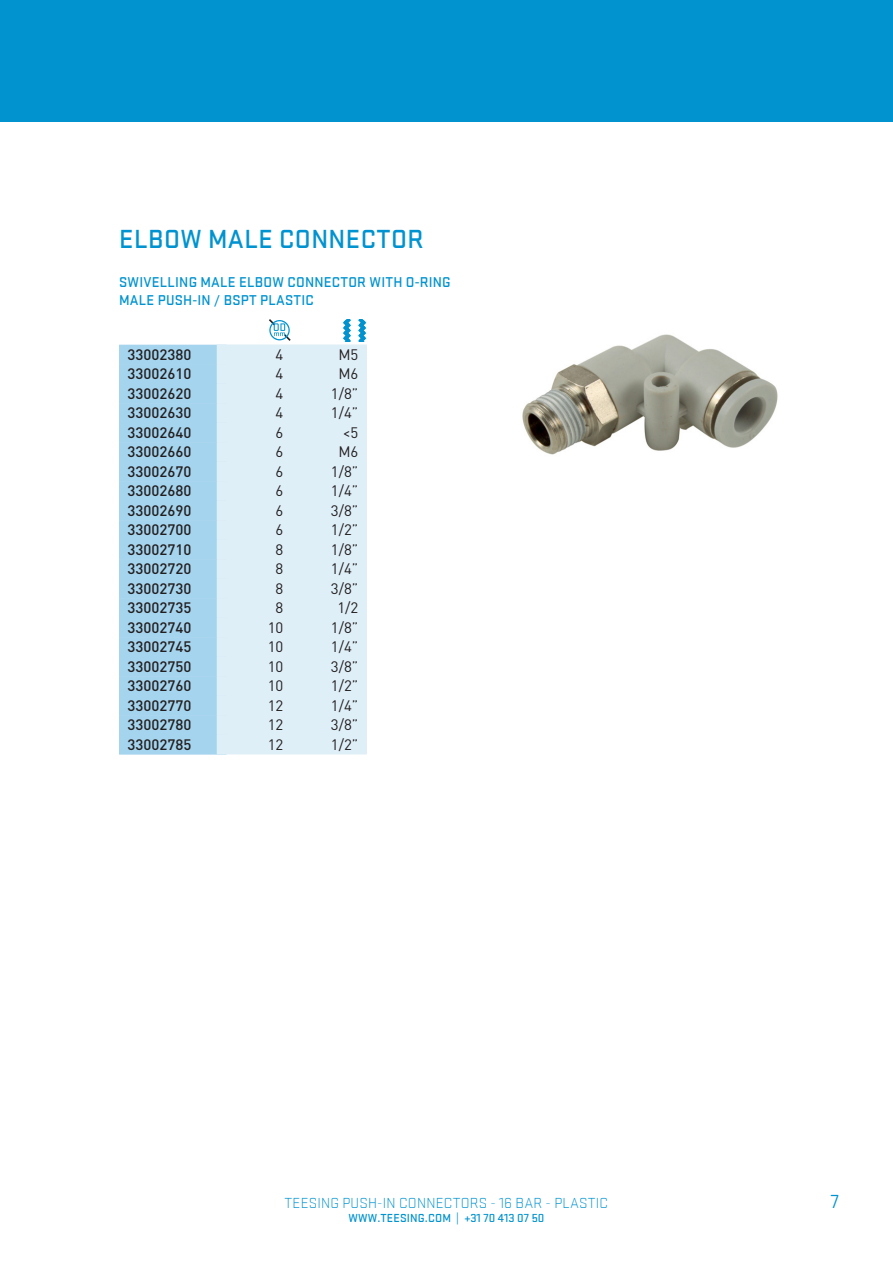
<style>
.page{position:relative;width:893px;height:1263px;background:#fff}
.page>*{position:absolute;margin:0;border:0;box-sizing:border-box;transform-origin:0 0}
.t1{font:500 27px "Stratum 1";letter-spacing:.015em;color:#0093d0}
.t2{font:19.5px "Stratum 1";color:#0093d0}
.t3{font:500 15px/19.5px "DIN";color:#231f20;text-align:justify}
.t4{font:15px/19.5px "DIN";color:#231f20;text-align:center}
.t5{font:300 15px "Stratum 1";letter-spacing:.015em;color:#0093d0}
.t6{font:500 14.7px/18px "Stratum 1";letter-spacing:.015em;color:#0093d0}
.t7{font:500 12px "Stratum 1";letter-spacing:.015em;color:#0093d0}
</style>
<div class="page">
<div style="left:0;top:0;width:893px;height:121px;background:#0093d0"></div>
<img style="left:522px;top:334px;width:256px;height:121px">
<div style="left:119px;top:345px;width:107px;height:19px;background:#a5d4ee"></div>
<div style="left:119px;top:364px;width:107px;height:20px;background:#a5d4ee"></div>
<div style="left:119px;top:384px;width:107px;height:19px;background:#a5d4ee"></div>
<div style="left:119px;top:403px;width:107px;height:20px;background:#a5d4ee"></div>
<div style="left:119px;top:423px;width:107px;height:19px;background:#a5d4ee"></div>
<div style="left:119px;top:442px;width:107px;height:20px;background:#a5d4ee"></div>
<div style="left:119px;top:462px;width:107px;height:19px;background:#a5d4ee"></div>
<div style="left:119px;top:481px;width:107px;height:20px;background:#a5d4ee"></div>
<div style="left:119px;top:501px;width:107px;height:19px;background:#a5d4ee"></div>
<div style="left:119px;top:520px;width:107px;height:20px;background:#a5d4ee"></div>
<div style="left:119px;top:540px;width:107px;height:19px;background:#a5d4ee"></div>
<div style="left:119px;top:559px;width:107px;height:20px;background:#a5d4ee"></div>
<div style="left:119px;top:579px;width:107px;height:19px;background:#a5d4ee"></div>
<div style="left:119px;top:598px;width:107px;height:20px;background:#a5d4ee"></div>
<div style="left:119px;top:618px;width:107px;height:19px;background:#a5d4ee"></div>
<div style="left:119px;top:637px;width:107px;height:20px;background:#a5d4ee"></div>
<div style="left:119px;top:657px;width:107px;height:19px;background:#a5d4ee"></div>
<div style="left:119px;top:676px;width:107px;height:20px;background:#a5d4ee"></div>
<div style="left:119px;top:696px;width:107px;height:19px;background:#a5d4ee"></div>
<div style="left:119px;top:715px;width:107px;height:20px;background:#a5d4ee"></div>
<div style="left:119px;top:735px;width:107px;height:19px;background:#a5d4ee"></div>
<div style="left:217px;top:345px;width:75px;height:19px;background:#dfeff8"></div>
<div style="left:217px;top:364px;width:75px;height:20px;background:#dfeff8"></div>
<div style="left:217px;top:384px;width:75px;height:19px;background:#dfeff8"></div>
<div style="left:217px;top:403px;width:75px;height:20px;background:#dfeff8"></div>
<div style="left:217px;top:423px;width:75px;height:19px;background:#dfeff8"></div>
<div style="left:217px;top:442px;width:75px;height:20px;background:#dfeff8"></div>
<div style="left:217px;top:462px;width:75px;height:19px;background:#dfeff8"></div>
<div style="left:217px;top:481px;width:75px;height:20px;background:#dfeff8"></div>
<div style="left:217px;top:501px;width:75px;height:19px;background:#dfeff8"></div>
<div style="left:217px;top:520px;width:75px;height:20px;background:#dfeff8"></div>
<div style="left:217px;top:540px;width:75px;height:19px;background:#dfeff8"></div>
<div style="left:217px;top:559px;width:75px;height:20px;background:#dfeff8"></div>
<div style="left:217px;top:579px;width:75px;height:19px;background:#dfeff8"></div>
<div style="left:217px;top:598px;width:75px;height:20px;background:#dfeff8"></div>
<div style="left:217px;top:618px;width:75px;height:19px;background:#dfeff8"></div>
<div style="left:217px;top:637px;width:75px;height:20px;background:#dfeff8"></div>
<div style="left:217px;top:657px;width:75px;height:19px;background:#dfeff8"></div>
<div style="left:217px;top:676px;width:75px;height:20px;background:#dfeff8"></div>
<div style="left:217px;top:696px;width:75px;height:19px;background:#dfeff8"></div>
<div style="left:217px;top:715px;width:75px;height:20px;background:#dfeff8"></div>
<div style="left:217px;top:735px;width:75px;height:19px;background:#dfeff8"></div>
<div style="left:292px;top:345px;width:75px;height:19px;background:#dfeff8"></div>
<div style="left:292px;top:364px;width:75px;height:20px;background:#dfeff8"></div>
<div style="left:292px;top:384px;width:75px;height:19px;background:#dfeff8"></div>
<div style="left:292px;top:403px;width:75px;height:20px;background:#dfeff8"></div>
<div style="left:292px;top:423px;width:75px;height:19px;background:#dfeff8"></div>
<div style="left:292px;top:442px;width:75px;height:20px;background:#dfeff8"></div>
<div style="left:292px;top:462px;width:75px;height:19px;background:#dfeff8"></div>
<div style="left:292px;top:481px;width:75px;height:20px;background:#dfeff8"></div>
<div style="left:292px;top:501px;width:75px;height:19px;background:#dfeff8"></div>
<div style="left:292px;top:520px;width:75px;height:20px;background:#dfeff8"></div>
<div style="left:292px;top:540px;width:75px;height:19px;background:#dfeff8"></div>
<div style="left:292px;top:559px;width:75px;height:20px;background:#dfeff8"></div>
<div style="left:292px;top:579px;width:75px;height:19px;background:#dfeff8"></div>
<div style="left:292px;top:598px;width:75px;height:20px;background:#dfeff8"></div>
<div style="left:292px;top:618px;width:75px;height:19px;background:#dfeff8"></div>
<div style="left:292px;top:637px;width:75px;height:20px;background:#dfeff8"></div>
<div style="left:292px;top:657px;width:75px;height:19px;background:#dfeff8"></div>
<div style="left:292px;top:676px;width:75px;height:20px;background:#dfeff8"></div>
<div style="left:292px;top:696px;width:75px;height:19px;background:#dfeff8"></div>
<div style="left:292px;top:715px;width:75px;height:20px;background:#dfeff8"></div>
<div style="left:292px;top:735px;width:75px;height:19px;background:#dfeff8"></div>
<svg style="left:269px;top:319px;width:22px;height:22px"></svg>
<svg style="left:343px;top:319px;width:24px;height:23px"></svg>
<h1 class="t1" style="left:119px;top:225px;width:306px">ELBOW MALE CONNECTOR</h1>
<p class="t6" style="left:119px;top:273px;width:333px">SWIVELLING MALE ELBOW CONNECTOR WITH O-RING<br>MALE PUSH-IN / BSPT PLASTIC</p>
<p class="t3" style="left:128px;top:344px;width:65px">33002380<br>33002610<br>33002620<br>33002630<br>33002640<br>33002660<br>33002670<br>33002680<br>33002690<br>33002700<br>33002710<br>33002720<br>33002730<br>33002735<br>33002740<br>33002745<br>33002750<br>33002760<br>33002770<br>33002780<br>33002785</p>
<p class="t4" style="left:268px;top:344px;width:17px">4<br>4<br>4<br>4<br>6<br>6<br>6<br>6<br>6<br>6<br>8<br>8<br>8<br>8<br>10<br>10<br>10<br>10<br>12<br>12<br>12</p>
<p class="t4" style="left:331px;top:344px;width:29px;text-align:right">M5<br>M6<br>1/8”<br>1/4” &lt;5<br>M6<br>1/8”<br>1/4”<br>3/8”<br>1/2”<br>1/8”<br>1/4”<br>3/8”<br>1/2<br>1/8”<br>1/4”<br>3/8”<br>1/2”<br>1/4”<br>3/8”<br>1/2”</p>
<p class="t5" style="left:285px;top:1195px;width:325px">TEESING PUSH-IN CONNECTORS - 16 BAR - PLASTIC</p>
<h2 class="t2" style="left:831px;top:1191px;width:10px">7</h2>
<p class="t7" style="left:348px;top:1211px;width:197px">WWW.TEESING.COM | +31 70 413 07 50</p>
</div>
